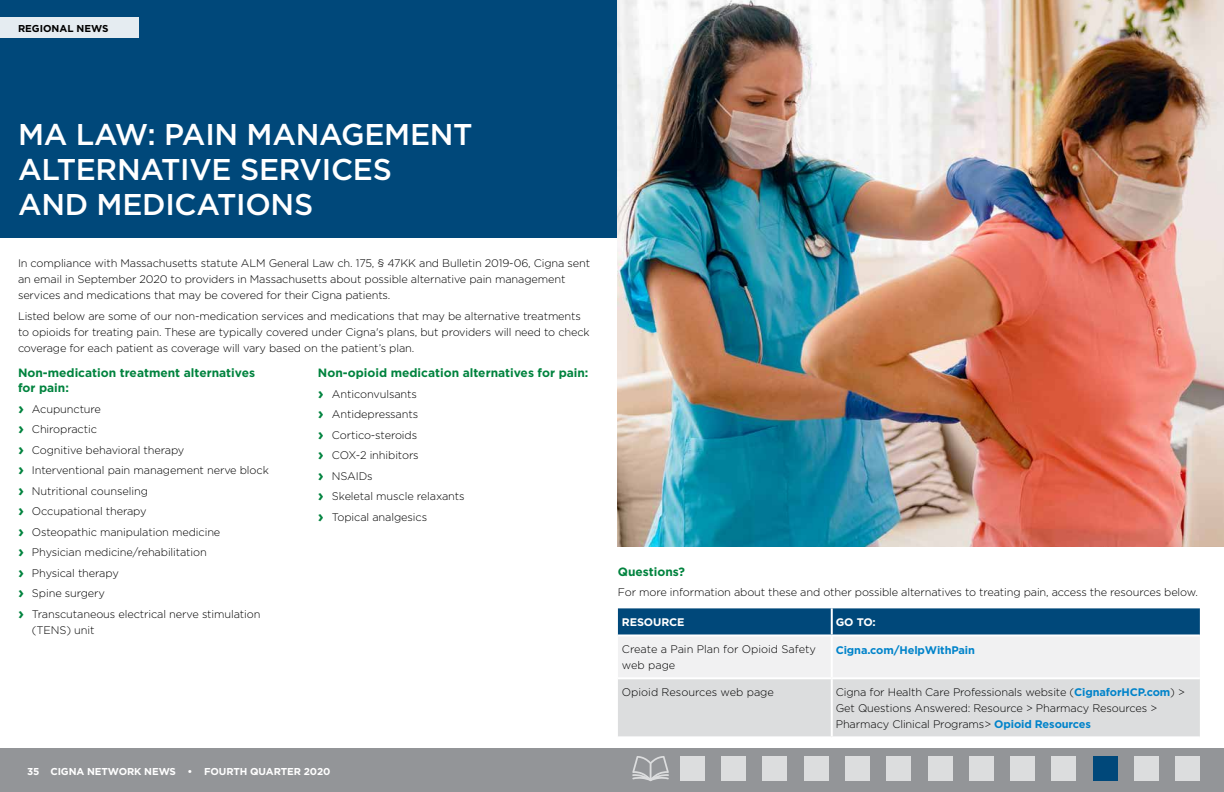
<style>
.page{position:relative;width:1224px;height:792px;background:#fff}
.page>*{position:absolute;margin:0;border:0;box-sizing:border-box;transform-origin:0 0}
.t1{font:500 30px/35px "Gotham";letter-spacing:-.01em;color:#fff}
.t2{font:700 12px/15px "Gotham";color:#00833e}
.t3{font:300 11px/20.5px "Gotham";letter-spacing:-.01em;color:#000}
.t4{font:700 11px "Gotham";letter-spacing:-.01em;color:#0083ca}
.t5{font:700 11px "Gotham";letter-spacing:-.01em;color:#fff}
.t6{font:700 10px "Gotham";letter-spacing:-.01em;color:#fff}
.t7{font:700 10px "Gotham";color:#000}
.s1{font-weight:700;font-size:16px;color:#00833e}
.s2{font-weight:700;color:#0083ca}
</style>
<div class="page">
<div style="left:0;top:0;width:1224px;height:238px;background:#00487a"></div>
<div style="left:0;top:17px;width:139px;height:21px;background:#e5ecf1"></div>
<div style="left:0;top:748px;width:1224px;height:44px;background:#939598"></div>
<svg style="left:618px;top:608px;width:582px;height:128px"></svg>
<hr style="left:831px;top:608px;width:2px;height:26px;background:#fff">
<hr style="left:618px;top:634px;width:214px;height:2px;background:#fff">
<hr style="left:832px;top:634px;width:368px;height:2px;background:#fff">
<hr style="left:831px;top:636px;width:2px;height:41px;background:#fff">
<hr style="left:618px;top:677px;width:214px;height:2px;background:#fff">
<hr style="left:832px;top:677px;width:368px;height:2px;background:#fff">
<hr style="left:831px;top:679px;width:2px;height:57px;background:#fff">
<img style="left:618px;top:0;width:606px;height:546px">
<div style="left:928px;top:756px;width:25px;height:25px;background:#dcddde"></div>
<div style="left:969px;top:756px;width:25px;height:25px;background:#dcddde"></div>
<div style="left:887px;top:756px;width:24px;height:25px;background:#dcddde"></div>
<div style="left:845px;top:756px;width:25px;height:25px;background:#dcddde"></div>
<div style="left:804px;top:756px;width:25px;height:25px;background:#dcddde"></div>
<div style="left:721px;top:756px;width:25px;height:25px;background:#dcddde"></div>
<div style="left:763px;top:756px;width:24px;height:25px;background:#dcddde"></div>
<div style="left:680px;top:756px;width:25px;height:25px;background:#dcddde"></div>
<div style="left:1093px;top:756px;width:25px;height:25px;background:#00487a"></div>
<div style="left:1134px;top:756px;width:25px;height:25px;background:#dcddde"></div>
<div style="left:1175px;top:756px;width:25px;height:25px;background:#dcddde"></div>
<div style="left:1052px;top:756px;width:24px;height:25px;background:#dcddde"></div>
<div style="left:1010px;top:756px;width:25px;height:25px;background:#dcddde"></div>
<svg style="left:632px;top:756px;width:37px;height:25px"></svg>
<p class="t7" style="left:18px;top:22px;width:92px">REGIONAL NEWS</p>
<h1 class="t1" style="left:18px;top:116px;width:456px">MA LAW: PAIN MANAGEMENT<br>ALTERNATIVE SERVICES<br>AND MEDICATIONS</h1>
<p class="t3" style="left:18px;top:255px;width:574px;line-height:16px">In compliance with Massachusetts statute ALM General Law ch. 175, § 47KK and Bulletin 2019-06, Cigna sent an email in September 2020 to providers in Massachusetts about possible alternative pain management services and medications that may be covered for their Cigna patients.</p>
<p class="t3" style="left:18px;top:308px;width:573px;line-height:16px">Listed below are some of our non-medication services and medications that may be alternative treatments to opioids for treating pain. These are typically covered under Cigna's plans, but providers will need to check coverage for each patient as coverage will vary based on the patient’s plan.</p>
<p class="t2" style="left:318px;top:365px;width:272px">Non-opioid medication alternatives for pain:</p>
<p class="t3" style="left:318px;top:384px;width:148px"><span class="s1">›</span> Anticonvulsants<br><span class="s1">›</span> Antidepressants<br><span class="s1">›</span> Cortico-steroids<br><span class="s1">›</span> COX-2 inhibitors<br><span class="s1">›</span> NSAIDs<br><span class="s1">›</span> Skeletal muscle relaxants <span class="s1">›</span> Topical analgesics</p>
<p class="t2" style="left:18px;top:365px;width:239px">Non-medication treatment alternatives for pain:</p>
<p class="t3" style="left:18px;top:399px;width:252px"><span class="s1">›</span> Acupuncture<br><span class="s1">›</span> Chiropractic<br><span class="s1">›</span> Cognitive behavioral therapy<br><span class="s1">›</span> Interventional pain management nerve block <span class="s1">›</span> Nutritional counseling<br><span class="s1">›</span> Occupational therapy<br><span class="s1">›</span> Osteopathic manipulation medicine<br><span class="s1">›</span> Physician medicine/rehabilitation<br><span class="s1">›</span> Physical therapy<br><span class="s1">›</span> Spine surgery<br><span class="s1">›</span> Transcutaneous electrical nerve stimulation</p>
<p class="t3" style="left:32px;top:620px;width:64px">(TENS) unit</p>
<p class="t6" style="left:27px;top:765px;width:305px">35 CIGNA NETWORK NEWS • FOURTH QUARTER 2020</p>
<p class="t2" style="left:618px;top:564px;width:69px">Questions?</p>
<p class="t3" style="left:618px;top:582px;width:582px">For more information about these and other possible alternatives to treating pain, access the resources below.</p>
<p class="t5" style="left:622px;top:616px;width:64px">RESOURCE</p>
<p class="t5" style="left:836px;top:616px;width:42px">GO TO:</p>
<p class="t3" style="left:622px;top:641px;width:196px;line-height:16px">Create a Pain Plan for Opioid Safety web page</p>
<p class="t4" style="left:836px;top:643px;width:141px">Cigna.com/HelpWithPain</p>
<p class="t3" style="left:622px;top:682px;width:154px">Opioid Resources web page</p>
<p class="t3" style="left:836px;top:684px;width:351px;line-height:16px">Cigna for Health Care Professionals website (<span class="s2">CignaforHCP.com</span>) &gt;<br>Get Questions Answered: Resource &gt; Pharmacy Resources &gt;<br>Pharmacy Clinical Programs&gt; <span class="s2">Opioid Resources</span></p>
</div>
